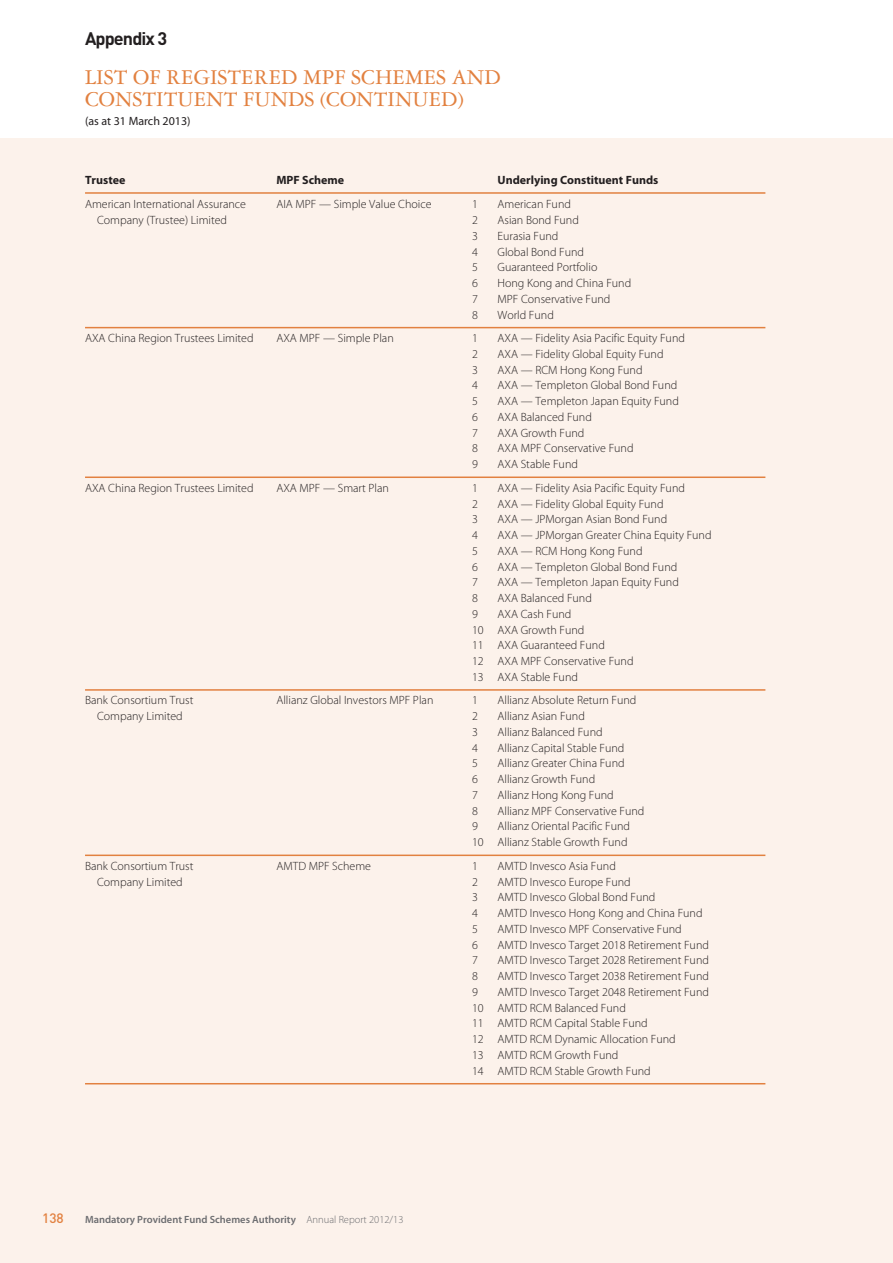
<style>
.page{position:relative;width:893px;height:1263px;background:#fff}
.page>*{position:absolute;margin:0;border:0;box-sizing:border-box;transform-origin:0 0}
.t1{font:22.5px/22.5px "Garamond 3 LT Std";color:#e28140}
.t2{font:700 18px "DIN Pro";letter-spacing:-.05em;color:#231f20}
.t3{font:500 13.5px "DIN Pro";color:#e28140}
.t4{font:300 12px/15.8px "Myriad Pro";color:#231f20}
.t5{font:700 12px "Myriad Pro";color:#231f20}
.t6{font:12px "Myriad Pro";color:#231f20}
.t7{font:600 10.5px "Myriad Pro";color:#6c6d70}
.s1{font-weight:300}
</style>
<div class="page">
<div style="left:0;top:138px;width:893px;height:1125px;background:#fcf2eb"></div>
<hr style="left:85px;top:689px;width:680px;height:2px;background:#e28140">
<hr style="left:85px;top:854px;width:680px;height:2px;background:#e28140">
<hr style="left:85px;top:1083px;width:680px;height:1px;background:#e28140">
<hr style="left:85px;top:192px;width:680px;height:2px;background:#e28140">
<hr style="left:85px;top:327px;width:680px;height:1px;background:#e28140">
<hr style="left:85px;top:476px;width:680px;height:2px;background:#e28140">
<h2 class="t2" style="left:85px;top:32px;width:84px">Appendix 3</h2>
<h1 class="t1" style="left:85px;top:67px;width:417px">LIST OF REGISTERED MPF SCHEMES AND<br>CONSTITUENT FUNDS (CONTINUED)</h1>
<p class="t6" style="left:85px;top:116px;width:107px">(as at 31 March 2013)</p>
<p class="t5" style="left:85px;top:175px;width:42px">Trustee</p>
<p class="t5" style="left:276px;top:175px;width:69px">MPF Scheme</p>
<p class="t5" style="left:497px;top:175px;width:162px">Underlying Constituent Funds</p>
<p class="t4" style="left:85px;top:198px;width:163px;text-align:center">American International Assurance<br>Company (Trustee) Limited</p>
<p class="t4" style="left:276px;top:198px;width:157px">AIA MPF — Simple Value Choice</p>
<p class="t4" style="left:472px;top:198px;width:7px">1</p>
<p class="t4" style="left:497px;top:198px;width:75px">American Fund</p>
<p class="t4" style="left:472px;top:213px;width:7px">2</p>
<p class="t4" style="left:497px;top:213px;width:83px">Asian Bond Fund</p>
<p class="t4" style="left:472px;top:229px;width:7px">3</p>
<p class="t4" style="left:497px;top:229px;width:62px">Eurasia Fund</p>
<p class="t4" style="left:472px;top:245px;width:7px">4</p>
<p class="t4" style="left:497px;top:245px;width:88px">Global Bond Fund</p>
<p class="t4" style="left:472px;top:261px;width:7px">5</p>
<p class="t4" style="left:497px;top:261px;width:101px">Guaranteed Portfolio</p>
<p class="t4" style="left:472px;top:276px;width:7px">6</p>
<p class="t4" style="left:497px;top:276px;width:135px">Hong Kong and China Fund</p>
<p class="t4" style="left:472px;top:292px;width:7px">7</p>
<p class="t4" style="left:497px;top:292px;width:114px">MPF Conservative Fund</p>
<p class="t4" style="left:472px;top:308px;width:7px">8</p>
<p class="t4" style="left:497px;top:308px;width:58px">World Fund</p>
<p class="t4" style="left:85px;top:331px;width:170px">AXA China Region Trustees Limited</p>
<p class="t4" style="left:276px;top:331px;width:119px">AXA MPF — Simple Plan</p>
<p class="t4" style="left:472px;top:331px;width:7px">1</p>
<p class="t4" style="left:497px;top:331px;width:189px">AXA — Fidelity Asia Pacific Equity Fund</p>
<p class="t4" style="left:472px;top:347px;width:7px">2</p>
<p class="t4" style="left:497px;top:347px;width:168px">AXA — Fidelity Global Equity Fund</p>
<p class="t4" style="left:472px;top:363px;width:7px">3</p>
<p class="t4" style="left:497px;top:363px;width:147px">AXA — RCM Hong Kong Fund</p>
<p class="t4" style="left:472px;top:379px;width:7px">4</p>
<p class="t4" style="left:497px;top:379px;width:181px">AXA — Templeton Global Bond Fund</p>
<p class="t4" style="left:472px;top:394px;width:7px">5</p>
<p class="t4" style="left:497px;top:394px;width:183px">AXA — Templeton Japan Equity Fund</p>
<p class="t4" style="left:472px;top:410px;width:7px">6</p>
<p class="t4" style="left:497px;top:410px;width:96px">AXA Balanced Fund</p>
<p class="t4" style="left:472px;top:426px;width:7px">7</p>
<p class="t4" style="left:497px;top:426px;width:88px">AXA Growth Fund</p>
<p class="t4" style="left:472px;top:442px;width:7px">8</p>
<p class="t4" style="left:497px;top:442px;width:138px">AXA MPF Conservative Fund</p>
<p class="t4" style="left:472px;top:457px;width:7px">9</p>
<p class="t4" style="left:497px;top:457px;width:82px">AXA Stable Fund</p>
<p class="t4" style="left:85px;top:481px;width:170px">AXA China Region Trustees Limited</p>
<p class="t4" style="left:276px;top:481px;width:114px">AXA MPF — Smart Plan</p>
<p class="t4" style="left:472px;top:481px;width:7px">1</p>
<p class="t4" style="left:497px;top:481px;width:189px">AXA — Fidelity Asia Pacific Equity Fund</p>
<p class="t4" style="left:472px;top:497px;width:7px">2</p>
<p class="t4" style="left:497px;top:497px;width:168px">AXA — Fidelity Global Equity Fund</p>
<p class="t4" style="left:472px;top:513px;width:7px">3</p>
<p class="t4" style="left:497px;top:513px;width:171px">AXA — JPMorgan Asian Bond Fund</p>
<p class="t4" style="left:472px;top:528px;width:7px">4</p>
<p class="t4" style="left:497px;top:528px;width:216px">AXA — JPMorgan Greater China Equity Fund</p>
<p class="t4" style="left:472px;top:544px;width:7px">5</p>
<p class="t4" style="left:497px;top:544px;width:147px">AXA — RCM Hong Kong Fund</p>
<p class="t4" style="left:472px;top:560px;width:7px">6</p>
<p class="t4" style="left:497px;top:560px;width:181px">AXA — Templeton Global Bond Fund</p>
<p class="t4" style="left:472px;top:576px;width:7px">7</p>
<p class="t4" style="left:497px;top:576px;width:183px">AXA — Templeton Japan Equity Fund</p>
<p class="t4" style="left:472px;top:591px;width:7px">8</p>
<p class="t4" style="left:497px;top:591px;width:96px">AXA Balanced Fund</p>
<p class="t4" style="left:472px;top:607px;width:7px">9</p>
<p class="t4" style="left:472px;top:607px;width:163px;text-indent:26px">AXA Cash Fund<br>10 AXA Growth Fund<br>11 AXA Guaranteed Fund<br>12 AXA MPF Conservative Fund<br>13 AXA Stable Fund</p>
<p class="t4" style="left:85px;top:694px;width:110px">Bank Consortium Trust</p>
<p class="t4" style="left:276px;top:694px;width:159px">Allianz Global Investors MPF Plan</p>
<p class="t4" style="left:472px;top:694px;width:7px">1</p>
<p class="t4" style="left:497px;top:694px;width:140px">Allianz Absolute Return Fund</p>
<p class="t4" style="left:97px;top:709px;width:87px">Company Limited</p>
<p class="t4" style="left:472px;top:709px;width:7px">2</p>
<p class="t4" style="left:497px;top:709px;width:89px">Allianz Asian Fund</p>
<p class="t4" style="left:472px;top:725px;width:7px">3</p>
<p class="t4" style="left:497px;top:725px;width:107px">Allianz Balanced Fund</p>
<p class="t4" style="left:472px;top:741px;width:7px">4</p>
<p class="t4" style="left:497px;top:741px;width:128px">Allianz Capital Stable Fund</p>
<p class="t4" style="left:472px;top:757px;width:7px">5</p>
<p class="t4" style="left:497px;top:757px;width:129px">Allianz Greater China Fund</p>
<p class="t4" style="left:472px;top:772px;width:7px">6</p>
<p class="t4" style="left:497px;top:772px;width:99px">Allianz Growth Fund</p>
<p class="t4" style="left:472px;top:788px;width:7px">7</p>
<p class="t4" style="left:497px;top:788px;width:118px">Allianz Hong Kong Fund</p>
<p class="t4" style="left:472px;top:804px;width:7px">8</p>
<p class="t4" style="left:497px;top:804px;width:148px">Allianz MPF Conservative Fund</p>
<p class="t4" style="left:472px;top:820px;width:7px">9</p>
<p class="t4" style="left:472px;top:820px;width:159px;text-align:right">Allianz Oriental Pacific Fund<br>10 Allianz Stable Growth Fund</p>
<p class="t4" style="left:85px;top:859px;width:110px">Bank Consortium Trust</p>
<p class="t4" style="left:276px;top:859px;width:96px">AMTD MPF Scheme</p>
<p class="t4" style="left:472px;top:859px;width:7px">1</p>
<p class="t4" style="left:497px;top:859px;width:120px">AMTD Invesco Asia Fund</p>
<p class="t4" style="left:97px;top:875px;width:87px">Company Limited</p>
<p class="t4" style="left:472px;top:875px;width:7px">2</p>
<p class="t4" style="left:497px;top:875px;width:135px">AMTD Invesco Europe Fund</p>
<p class="t4" style="left:472px;top:891px;width:7px">3</p>
<p class="t4" style="left:497px;top:891px;width:159px">AMTD Invesco Global Bond Fund</p>
<p class="t4" style="left:472px;top:906px;width:7px">4</p>
<p class="t4" style="left:497px;top:906px;width:207px">AMTD Invesco Hong Kong and China Fund</p>
<p class="t4" style="left:472px;top:922px;width:7px">5</p>
<p class="t4" style="left:497px;top:922px;width:186px">AMTD Invesco MPF Conservative Fund</p>
<p class="t4" style="left:472px;top:938px;width:7px">6</p>
<p class="t4" style="left:497px;top:938px;width:213px">AMTD Invesco Target 2018 Retirement Fund</p>
<p class="t4" style="left:472px;top:954px;width:7px">7</p>
<p class="t4" style="left:497px;top:954px;width:213px">AMTD Invesco Target 2028 Retirement Fund</p>
<p class="t4" style="left:472px;top:969px;width:7px">8</p>
<p class="t4" style="left:497px;top:969px;width:213px">AMTD Invesco Target 2038 Retirement Fund</p>
<p class="t4" style="left:472px;top:985px;width:7px">9</p>
<p class="t4" style="left:472px;top:985px;width:238px;text-indent:26px">AMTD Invesco Target 2048 Retirement Fund<br>10 AMTD RCM Balanced Fund<br>11 AMTD RCM Capital Stable Fund<br>12 AMTD RCM Dynamic Allocation Fund<br>13 AMTD RCM Growth Fund<br>14 AMTD RCM Stable Growth Fund</p>
<p class="t3" style="left:42px;top:1213px;width:23px">138</p>
<p class="t7" style="left:85px;top:1215px;width:320px">Mandatory Provident Fund Schemes Authority <span class="s1">Annual Report 2012/13</span></p>
</div>
